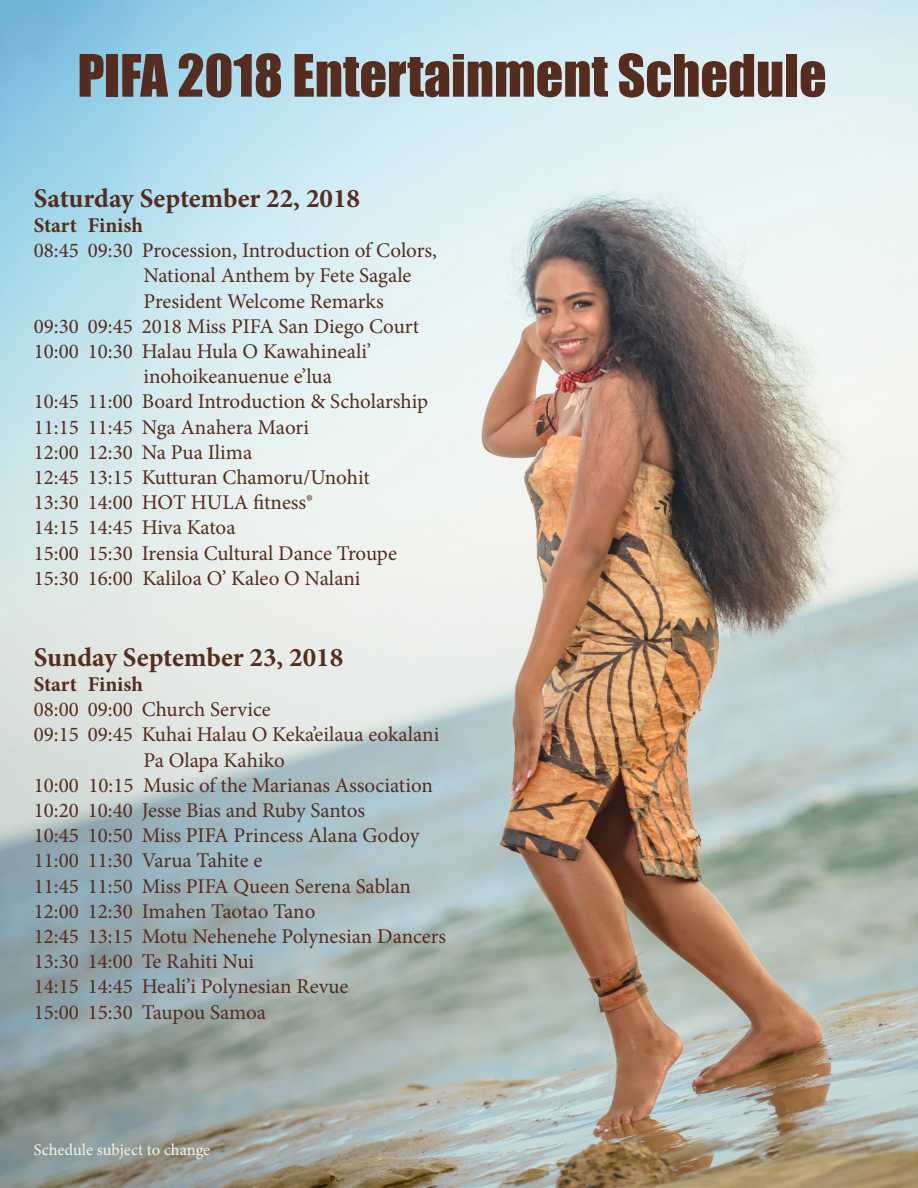
<style>
.page{position:relative;width:918px;height:1188px;background:#fff}
.page>*{position:absolute;margin:0;border:0;box-sizing:border-box;transform-origin:0 0}
.t1{font:54px "Impact";color:#552c1d}
.t2{font:700 27px "Minion Pro";color:#552c1d}
.t3{font:21px/25.2px "Minion Pro";color:#552c1d}
.t4{font:700 21px "Minion Pro";color:#552c1d}
.t5{font:16.5px "Minion Pro";letter-spacing:-.005em;color:#f3f3e9}
</style>
<div class="page">
<img style="left:0;top:0;width:918px;height:1188px">
<p class="t1" style="left:77px;top:34px;width:751px">PIFA 2018 Entertainment Schedule</p>
<p class="t2" style="left:34px;top:179px;width:328px">Saturday September 22, 2018</p>
<p class="t4" style="left:34px;top:211px;width:111px">Start Finish</p>
<p class="t3" style="left:34px;top:238px;width:405px">08:45 09:30 Procession, Introduction of Colors,</p>
<p class="t3" style="left:143px;top:263px;width:270px">National Anthem by Fete Sagale</p>
<p class="t3" style="left:143px;top:288px;width:242px">President Welcome Remarks</p>
<p class="t3" style="left:34px;top:314px;width:387px">09:30 09:45 2018 Miss PIFA San Diego Court</p>
<p class="t3" style="left:34px;top:339px;width:339px">10:00 10:30 Halau Hula O Kawahineali’</p>
<p class="t3" style="left:143px;top:364px;width:190px">inohoikeanuenue e’lua</p>
<p class="t3" style="left:34px;top:389px;width:396px">10:45 11:00 Board Introduction &amp; Scholarship<br>11:15 11:45 Nga Anahera Maori</p>
<p class="t3" style="left:34px;top:440px;width:220px">12:00 12:30 Na Pua Ilima</p>
<p class="t3" style="left:34px;top:465px;width:338px">12:45 13:15 Kutturan Chamoru/Unohit</p>
<p class="t3" style="left:34px;top:490px;width:281px">13:30 14:00 HOT HULA fitness®</p>
<p class="t3" style="left:34px;top:515px;width:203px">14:15 14:45 Hiva Katoa</p>
<p class="t3" style="left:34px;top:540px;width:365px">15:00 15:30 Irensia Cultural Dance Troupe</p>
<p class="t3" style="left:34px;top:566px;width:328px">15:30 16:00 Kaliloa O’ Kaleo O Nalani</p>
<p class="t2" style="left:34px;top:638px;width:311px">Sunday September 23, 2018</p>
<p class="t4" style="left:34px;top:670px;width:111px">Start Finish</p>
<p class="t3" style="left:34px;top:697px;width:239px">08:00 09:00 Church Service</p>
<p class="t3" style="left:34px;top:722px;width:407px">09:15 09:45 Kuhai Halau O Keka’eilaua eokalani</p>
<p class="t3" style="left:143px;top:747px;width:143px">Pa Olapa Kahiko</p>
<p class="t3" style="left:34px;top:773px;width:401px">10:00 10:15 Music of the Marianas Association</p>
<p class="t3" style="left:34px;top:798px;width:333px">10:20 10:40 Jesse Bias and Ruby Santos</p>
<p class="t3" style="left:34px;top:823px;width:387px">10:45 10:50 Miss PIFA Princess Alana Godoy</p>
<p class="t3" style="left:34px;top:848px;width:230px">11:00 11:30 Varua Tahite e</p>
<p class="t3" style="left:34px;top:873px;width:379px">11:45 11:50 Miss PIFA Queen Serena Sablan</p>
<p class="t3" style="left:34px;top:899px;width:283px">12:00 12:30 Imahen Taotao Tano</p>
<p class="t3" style="left:34px;top:924px;width:414px">12:45 13:15 Motu Nehenehe Polynesian Dancers</p>
<p class="t3" style="left:34px;top:949px;width:222px">13:30 14:00 Te Rahiti Nui</p>
<p class="t3" style="left:34px;top:974px;width:316px">14:15 14:45 Heali’i Polynesian Revue</p>
<p class="t3" style="left:34px;top:999px;width:234px">15:00 15:30 Taupou Samoa</p>
<p class="t5" style="left:34px;top:1139px;width:178px">Schedule subject to change</p>
</div>
